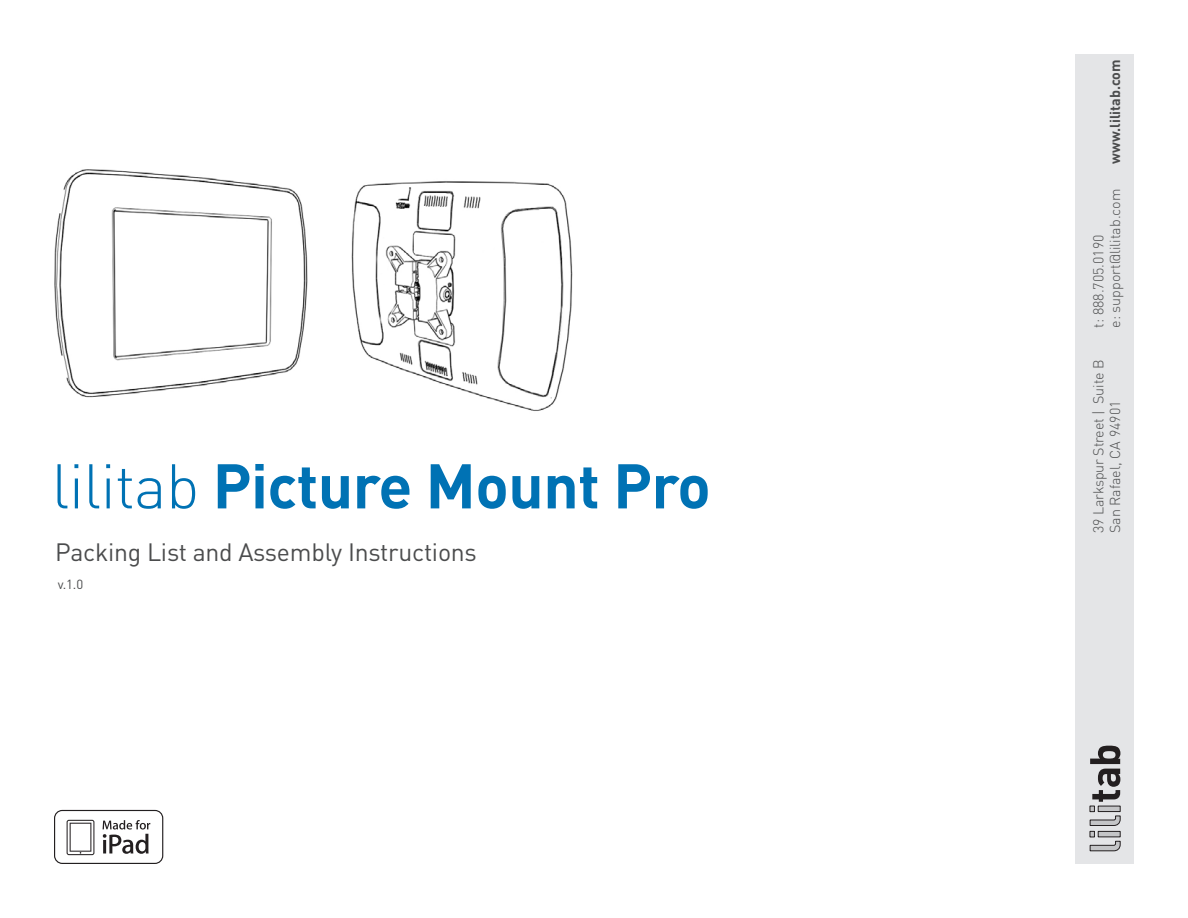
<style>
.page{position:relative;width:1188px;height:918px;background:#fff}
.page>*{position:absolute;margin:0;border:0;box-sizing:border-box;transform-origin:0 0}
.t1{font:700 62.1px "DIN";letter-spacing:-.01em;color:#0072b4}
.t2{font:24.75px "DIN";letter-spacing:-.01em;color:#4b4c4d}
.t3{font:300 14.25px "DIN";color:#4b4c4d}
.t4{font:700 14.25px "DIN";color:#4b4c4d}
.t5{font:13.2px "DIN";color:#4b4c4d}
.s1{font-weight:300}
</style>
<div class="page">
<svg style="left:54px;top:810px;width:109px;height:54px"></svg>
<img style="left:351px;top:181px;width:222px;height:230px">
<img style="left:54px;top:169px;width:254px;height:229px">
<div style="left:1076px;top:54px;width:58px;height:810px;background:#e4e5e7"></div>
<svg style="left:1089px;top:746px;width:32px;height:105px"></svg>
<h1 class="t1" style="left:52px;top:445px;width:661px"><span class="s1">lilitab</span> Picture Mount Pro</h1>
<h2 class="t2" style="left:55px;top:537px;width:423px">Packing List and Assembly Instructions</h2>
<p class="t5" style="left:58px;top:576px;width:27px">v.1.0</p>
<p class="t4" style="left:1106px;top:164px;width:106px;rotate:-90deg">www.lilitab.com</p>
<p class="t3" style="left:1106px;top:328px;width:140px;rotate:-90deg">e: support@lilitab.com</p>
<p class="t3" style="left:1090px;top:328px;width:95px;rotate:-90deg">t: 888.705.0190</p>
<p class="t3" style="left:1090px;top:533px;width:175px;rotate:-90deg">39 Larkspur Street | Suite B</p>
<p class="t3" style="left:1106px;top:533px;width:134px;rotate:-90deg">San Rafael, CA 94901</p>
</div>
